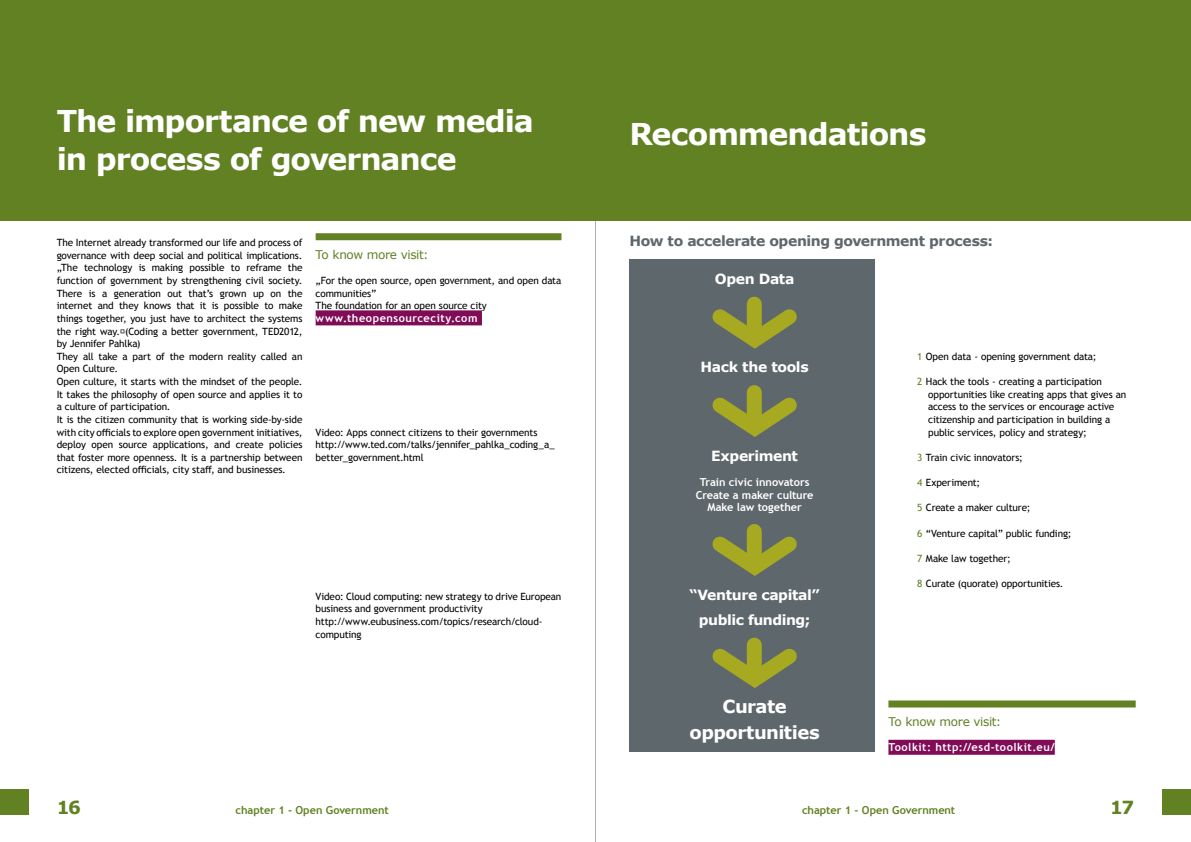
<style>
.page{position:relative;width:1191px;height:842px;background:#fff}
.page>*{position:absolute;margin:0;border:0;box-sizing:border-box;transform-origin:0 0}
.heading_1{font:700 30px/37.9px "Verdana";letter-spacing:-.035em;color:#fff}
.heading_2{font:700 18px/25.3px "Verdana";letter-spacing:-.03em;color:#fff;text-align:center}
.t1{font:700 18px "Verdana";color:#618122}
.heading_2-2{font:700 14px/25.3px "Verdana";letter-spacing:-.03em;color:#fff;text-align:center}
.heading_2-3{font:700 14px "Verdana";letter-spacing:-.03em;color:#5e676b}
.to_know_more{font:12px "Verdana";letter-spacing:-.03em;color:#618122}
.link{font:700 11px "Trebuchet MS";letter-spacing:.045em;color:#fff}
.display_body{font:700 11px "Trebuchet MS";letter-spacing:-.005em;color:#fff}
.t2{font:700 11px "Trebuchet MS";letter-spacing:-.005em;color:#618122}
.t3{font:10px/12.6px "Trebuchet MS";letter-spacing:-.01em;color:#000}
.s1{color:#618122}
</style>
<div class="page">
<div style="left:1162px;top:789px;width:29px;height:25px;background:#618122"></div>
<div style="left:0;top:789px;width:28px;height:25px;background:#618122"></div>
<hr style="left:595px;top:0;width:1px;height:842px;background:#a8b1b5">
<div style="left:629px;top:259px;width:246px;height:492px;background:#5e676b"></div>
<div style="left:0;top:0;width:1191px;height:221px;background:#618122"></div>
<div style="left:316px;top:233px;width:245px;height:7px;background:#618122"></div>
<div style="left:316px;top:310px;width:166px;height:15px;background:#800b56"></div>
<div style="left:888px;top:700px;width:247px;height:7px;background:#618122"></div>
<div style="left:888px;top:740px;width:166px;height:15px;background:#800b56"></div>
<svg style="left:712px;top:296px;width:85px;height:53px"></svg>
<svg style="left:712px;top:385px;width:85px;height:52px"></svg>
<svg style="left:712px;top:524px;width:85px;height:52px"></svg>
<svg style="left:712px;top:637px;width:85px;height:51px"></svg>
<div style="left:747px;top:304px;width:15px;height:23px;background:#a7aa20"></div>
<div style="left:747px;top:392px;width:15px;height:23px;background:#a7aa20"></div>
<div style="left:747px;top:531px;width:15px;height:23px;background:#a7aa20"></div>
<div style="left:747px;top:645px;width:15px;height:21px;background:#a7aa20"></div>
<p class="heading_1" style="left:57px;top:102px;width:478px">The importance of new media in process of governance</p>
<p class="t3" style="left:57px;top:236px;width:247px;text-align:justify">The Internet already transformed our life and process of governance with deep social and political implications. „The technology is making possible to reframe the function of government by strengthening civil society.<br>There is a generation out that’s grown up on the internet and they knows that it is possible to make things together, you just have to architect the systems the right way.ʺ(Coding a better government, TED2012, by Jennifer Pahlka)</p>
<p class="t3" style="left:57px;top:350px;width:247px">They all take a part of the modern reality called an<br>Open Culture.</p>
<p class="t3" style="left:57px;top:375px;width:247px;text-align:justify">Open culture, it starts with the mindset of the people.<br>It takes the philosophy of open source and applies it to a culture of participation.</p>
<p class="t3" style="left:57px;top:413px;width:247px;text-align:justify">It is the citizen community that is working side-by-side with city officials to explore open government initiatives, deploy open source applications, and create policies that foster more openness. It is a partnership between citizens, elected officials, city staff, and businesses.</p>
<p class="to_know_more" style="left:316px;top:246px;width:114px">To know more visit:</p>
<p class="t3" style="left:316px;top:274px;width:247px">„For the open source, open government, and open data communities”</p>
<p class="t3" style="left:316px;top:299px;width:173px">The foundation for an open source city</p>
<p class="link" style="left:316px;top:311px;width:163px">www.theopensourcecity.com</p>
<p class="t3" style="left:316px;top:426px;width:223px">Video: Apps connect citizens to their governments</p>
<p class="t3" style="left:316px;top:438px;width:241px">http://www.ted.com/talks/jennifer_pahlka_coding_a_ better_government.html</p>
<p class="t3" style="left:316px;top:590px;width:247px">Video: Cloud computing: new strategy to drive European business and government productivity</p>
<p class="t3" style="left:316px;top:615px;width:228px">http://www.eubusiness.com/topics/research/cloud&shy;computing</p>
<p class="heading_1" style="left:629px;top:115px;width:298px">Recommendations</p>
<p class="heading_2-3" style="left:629px;top:231px;width:365px">How to accelerate opening government process:</p>
<p class="heading_2-2" style="left:715px;top:266px;width:81px">Open Data</p>
<p class="heading_2-2" style="left:700px;top:354px;width:110px">Hack the tools</p>
<p class="heading_2-2" style="left:711px;top:443px;width:88px">Experiment</p>
<p class="display_body" style="left:700px;top:475px;width:111px">Train civic innovators</p>
<p class="display_body" style="left:696px;top:488px;width:119px">Create a maker culture</p>
<p class="display_body" style="left:707px;top:500px;width:96px">Make law together</p>
<p class="heading_2-2" style="left:689px;top:582px;width:132px">“Venture capital” public funding;</p>
<p class="heading_2" style="left:689px;top:694px;width:132px">Curate opportunities</p>
<p class="t3" style="left:917px;top:350px;width:181px"><span class="s1">1</span> Open data - opening government data;</p>
<p class="t3" style="left:928px;top:375px;width:200px;text-indent:-11px"><span class="s1">2</span> Hack the tools - creating a participation opportunities like creating apps that gives an access to the services or encourage active citizenship and participation in building a public services, policy and strategy;</p>
<p class="t3" style="left:917px;top:451px;width:107px"><span class="s1">3</span> Train civic innovators;</p>
<p class="t3" style="left:917px;top:476px;width:65px"><span class="s1">4</span> Experiment;</p>
<p class="t3" style="left:917px;top:501px;width:115px"><span class="s1">5</span> Create a maker culture;</p>
<p class="t3" style="left:917px;top:527px;width:156px"><span class="s1">6</span> “Venture capital” public funding;</p>
<p class="t3" style="left:917px;top:552px;width:95px"><span class="s1">7</span> Make law together;</p>
<p class="t3" style="left:917px;top:577px;width:148px"><span class="s1">8</span> Curate (quorate) opportunities.</p>
<p class="to_know_more" style="left:888px;top:713px;width:114px">To know more visit:</p>
<p class="link" style="left:888px;top:740px;width:168px">Toolkit: http://esd-toolkit.eu/</p>
<h2 class="t1" style="left:57px;top:795px;width:26px">16</h2>
<p class="t2" style="left:236px;top:804px;width:155px">chapter 1 - Open Government</p>
<p class="t2" style="left:802px;top:804px;width:155px">chapter 1 - Open Government</p>
<h2 class="t1" style="left:1110px;top:795px;width:26px">17</h2>
</div>
